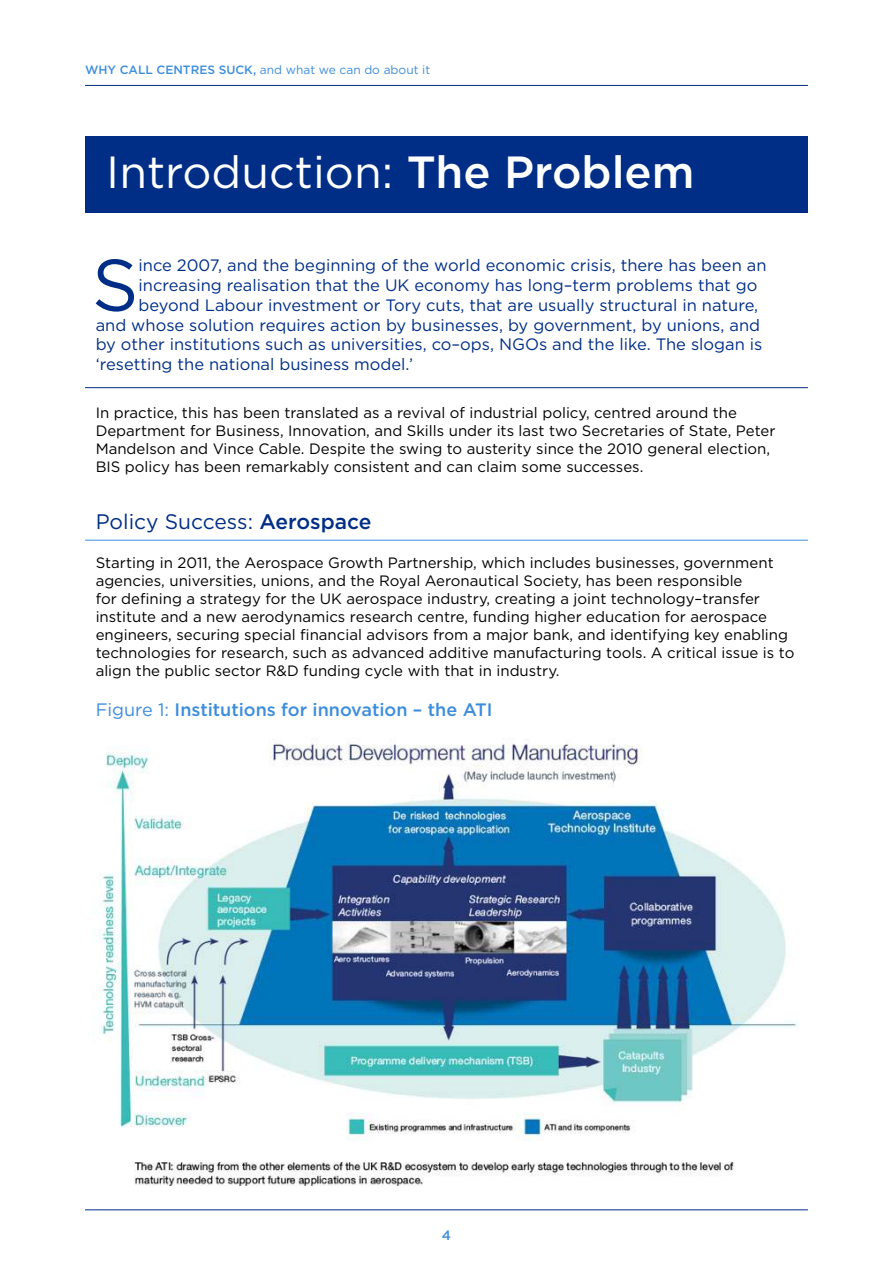
<style>
.page{position:relative;width:893px;height:1263px;background:#fff}
.page>*{position:absolute;margin:0;border:0;box-sizing:border-box;transform-origin:0 0}
.t1{font:73.05px "Gotham HTF";color:#002e86}
.t2{font:45px "Gotham HTF";color:#fff}
.t3{font:21px "Gotham HTF";color:#002e86}
.t4{font:500 18px "Gotham HTF";color:#3d8ddd}
.t5{font:16.5px "Gotham HTF";color:#002e86}
.t6{font:15px/18px "Gotham HTF";color:#000}
.t7{font:500 13.5px "Gotham HTF";color:#3d8ddd}
.t8{font:12px "Gotham HTF";color:#3d8ddd}
.s1{font-weight:500}
.s2{font-weight:400}
</style>
<div class="page">
<hr style="left:85px;top:1209px;width:723px;height:1px;background:#002e86">
<hr style="left:85px;top:85px;width:723px;height:1px;background:#002e86">
<div style="left:85px;top:136px;width:723px;height:77px;background:#002e86"></div>
<hr style="left:85px;top:387px;width:723px;height:1px;background:#002e86">
<hr style="left:85px;top:540px;width:723px;height:1px;background:#3d8ddd">
<img style="left:99px;top:738px;width:699px;height:447px">
<p class="t8" style="left:85px;top:63px;width:347px"><span class="s1">WHY CALL CENTRES SUCK,</span> and what we can do about it</p>
<h2 class="t2" style="left:106px;top:147px;width:590px">Introduction: <span class="s1">The Problem</span></h2>
<h1 class="t1" style="left:92px;top:245px;width:48px">S</h1>
<p class="t5" style="left:139px;top:256px;width:629px">ince 2007, and the beginning of the world economic crisis, there has been an</p>
<p class="t5" style="left:139px;top:276px;width:620px">increasing realisation that the UK economy has long–term problems that go</p>
<p class="t5" style="left:139px;top:296px;width:621px">beyond Labour investment or Tory cuts, that are usually structural in nature,</p>
<p class="t5" style="left:96px;top:316px;width:666px">and whose solution requires action by businesses, by government, by unions, and</p>
<p class="t5" style="left:96px;top:335px;width:668px">by other institutions such as universities, co–ops, NGOs and the like. The slogan is</p>
<p class="t5" style="left:96px;top:355px;width:319px">‘resetting the national business model.’</p>
<p class="t6" style="left:96px;top:403px;width:681px">In practice, this has been translated as a revival of industrial policy, centred around the Department for Business, Innovation, and Skills under its last two Secretaries of State, Peter Mandelson and Vince Cable. Despite the swing to austerity since the 2010 general election, BIS policy has been remarkably consistent and can claim some successes.</p>
<h3 class="t3" style="left:96px;top:510px;width:277px">Policy Success: <span class="s1">Aerospace</span></h3>
<p class="t6" style="left:96px;top:554px;width:700px">Starting in 2011, the Aerospace Growth Partnership, which includes businesses, government agencies, universities, unions, and the Royal Aeronautical Society, has been responsible<br>for defining a strategy for the UK aerospace industry, creating a joint technology–transfer institute and a new aerodynamics research centre, funding higher education for aerospace engineers, securing special financial advisors from a major bank, and identifying key enabling technologies for research, such as advanced additive manufacturing tools. A critical issue is to align the public sector R&amp;D funding cycle with that in industry.</p>
<p class="t4" style="left:96px;top:699px;width:398px"><span class="s2">Figure 1:</span> Institutions for innovation – the ATI</p>
<p class="t7" style="left:442px;top:1228px;width:11px">4</p>
</div>
